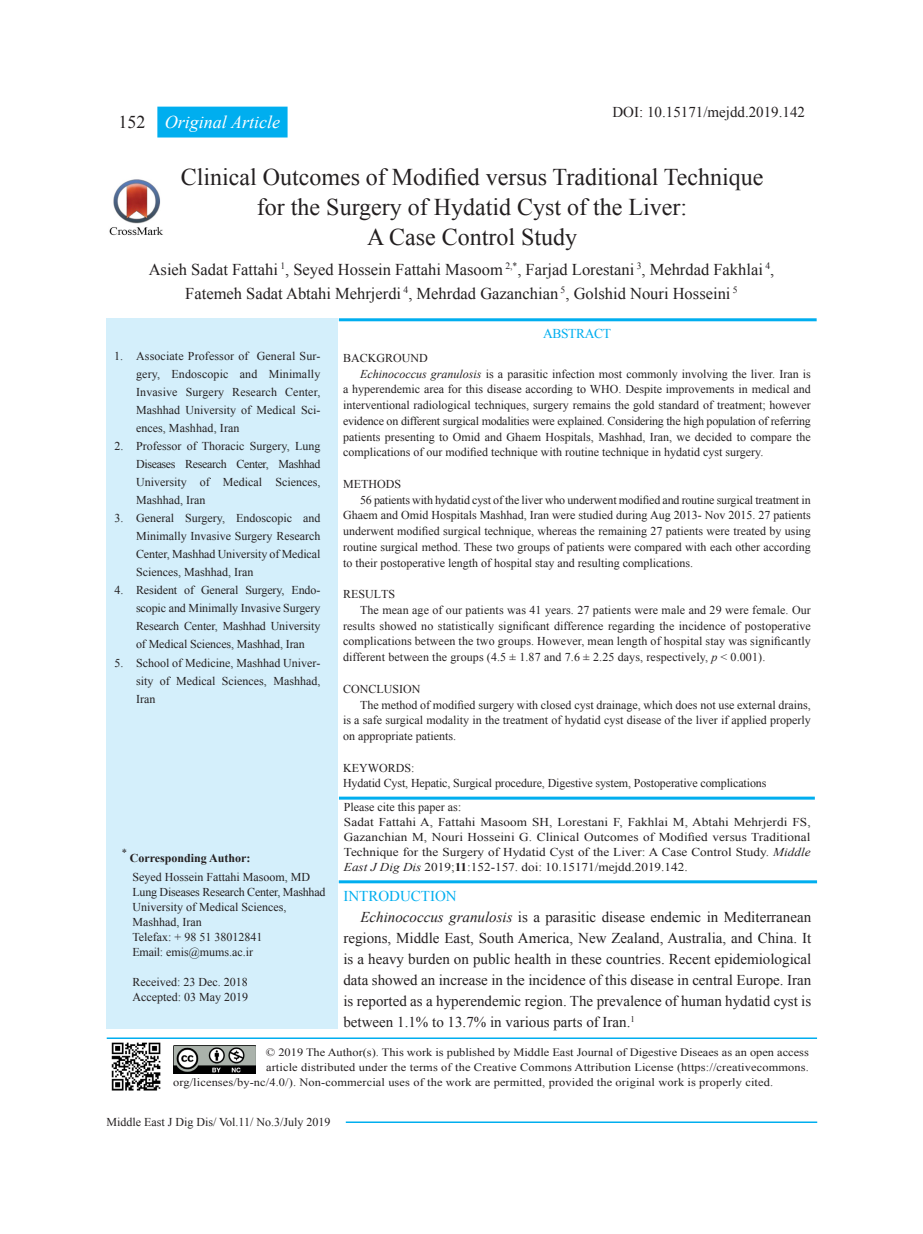
<style>
.page{position:relative;width:923px;height:1234px;background:#fff}
.page>*{position:absolute;margin:0;border:0;box-sizing:border-box;transform-origin:0 0}
.t1{font:24px/30px "Times New Roman";color:#231f20;text-align:center}
.t2{font:italic 18px "Times New Roman";color:#fff}
.t3{font:18px "Times New Roman";color:#231f20}
.t4{font:16.5px "Times New Roman";color:#231f20}
.t5{font:15px/21px "Times New Roman";color:#231f20;text-align:justify}
.t6{font:15px "Times New Roman";color:#00aeef}
.t7{font:13.5px "Times New Roman";letter-spacing:-.025em;color:#00aeef}
.t8{font:12px/18px "Times New Roman";color:#231f20;text-align:justify}
.t9{font:12px/15px "Times New Roman";color:#231f20;text-align:justify;scale:1.1 1}
.t10{font:12px/15px "Times New Roman";letter-spacing:-.02em;color:#231f20}
.t11{font:700 12px "Times New Roman";color:#231f20}
.t12{font:11.25px/15px "Times New Roman";letter-spacing:.01em;color:#231f20;scale:1.1 1}
.t13{font:10.5px "Times New Roman";color:#231f20}
.s1{font-style:italic}
.s2{font-weight:700}
</style>
<div class="page">
<hr style="left:346px;top:1121px;width:471px;height:1px;background:#00aeef">
<hr style="left:339px;top:796px;width:476px;height:3px;background:#00aeef">
<div style="left:106px;top:318px;width:231px;height:710px;background:#d4effb"></div>
<hr style="left:339px;top:880px;width:478px;height:3px;background:#00aeef">
<div style="left:158px;top:107px;width:129px;height:30px;background:#00aeef"></div>
<hr style="left:339px;top:318px;width:477px;height:3px;background:#00aeef">
<hr style="left:107px;top:1037px;width:710px;height:1px;background:#00aeef">
<img style="left:173px;top:1045px;width:82px;height:28px">
<img style="left:111px;top:1042px;width:50px;height:49px">
<img style="left:109px;top:179px;width:54px;height:57px">
<p class="t3" style="left:118px;top:110px;width:28px">152</p>
<p class="t2" style="left:165px;top:110px;width:117px">Original Article</p>
<p class="t5" style="left:612px;top:101px;width:194px">DOI: 10.15171/mejdd.2019.142</p>
<p class="t1" style="left:181px;top:162px;width:584px">Clinical Outcomes of Modified versus Traditional Technique for the Surgery of Hydatid Cyst of the Liver:</p>
<p class="t1" style="left:367px;top:222px;width:212px">A Case Control Study</p>
<p class="t4" style="left:149px;top:258px;width:627px">Asieh Sadat Fattahi <sup>1</sup>, Seyed Hossein Fattahi Masoom <sup>2,*</sup>, Farjad Lorestani <sup>3</sup>, Mehrdad Fakhlai <sup>4</sup>,</p>
<p class="t4" style="left:185px;top:282px;width:554px">Fatemeh Sadat Abtahi Mehrjerdi <sup>4</sup>, Mehrdad Gazanchian <sup>5</sup>, Golshid Nouri Hosseini <sup>5</sup></p>
<p class="t8" style="left:136px;top:347px;width:186px;text-indent:-22px">1. Associate Professor of General Sur&shy;gery, Endoscopic and Minimally Invasive Surgery Research Center, Mashhad University of Medical Sci&shy;ences, Mashhad, Iran</p>
<p class="t8" style="left:136px;top:437px;width:186px;text-indent:-22px">2. Professor of Thoracic Surgery, Lung Diseases Research Center, Mashhad University of Medical Sciences, Mashhad, Iran</p>
<p class="t8" style="left:136px;top:509px;width:186px;text-indent:-22px">3. General Surgery, Endoscopic and Minimally Invasive Surgery Research Center, Mashhad University of Medical Sciences, Mashhad, Iran</p>
<p class="t8" style="left:136px;top:581px;width:186px;text-indent:-22px">4. Resident of General Surgery, Endo&shy;scopic and Minimally Invasive Surgery Research Center, Mashhad University of Medical Sciences, Mashhad, Iran</p>
<p class="t8" style="left:136px;top:653px;width:186px;text-indent:-22px">5. School of Medicine, Mashhad Univer&shy;sity of Medical Sciences, Mashhad, Iran</p>
<p class="t13" style="left:122px;top:845px;width:7px">*</p>
<p class="t11" style="left:130px;top:849px;width:122px">Corresponding Author:</p>
<p class="t8" style="left:132px;top:867px;width:179px">Seyed Hossein Fattahi Masoom, MD</p>
<p class="t10" style="left:132px;top:884px;width:194px">Lung Diseases Research Center, Mashhad<br>University of Medical Sciences,</p>
<p class="t8" style="left:132px;top:912px;width:71px">Mashhad, Iran</p>
<p class="t8" style="left:132px;top:927px;width:131px">Telefax: + 98 51 38012841</p>
<p class="t8" style="left:132px;top:942px;width:122px">Email: emis@mums.ac.ir</p>
<p class="t8" style="left:132px;top:972px;width:117px">Received: 23 Dec. 2018</p>
<p class="t8" style="left:132px;top:987px;width:117px">Accepted: 03 May 2019</p>
<p class="t7" style="left:543px;top:324px;width:70px">ABSTRACT</p>
<p class="t8" style="left:343px;top:348px;width:86px">BACKGROUND</p>
<p class="t8" style="left:343px;top:365px;width:469px;line-height:15.8px;text-indent:17px"><span class="s1">Echinococcus granulosis</span> is a parasitic infection most commonly involving the liver. Iran is a hyperendemic area for this disease according to WHO. Despite improvements in medical and interventional radiological techniques, surgery remains the gold standard of treatment; however evidence on different surgical modalities were explained. Considering the high population of referring patients presenting to Omid and Ghaem Hospitals, Mashhad, Iran, we decided to compare the complications of our modified technique with routine technique in hydatid cyst surgery.</p>
<p class="t8" style="left:343px;top:474px;width:59px">METHODS</p>
<p class="t8" style="left:343px;top:491px;width:469px;line-height:15.8px;text-indent:17px">56 patients with hydatid cyst of the liver who underwent modified and routine surgical treatment in Ghaem and Omid Hospitals Mashhad, Iran were studied during Aug 2013- Nov 2015. 27 patients underwent modified surgical technique, whereas the remaining 27 patients were treated by using routine surgical method. These two groups of patients were compared with each other according to their postoperative length of hospital stay and resulting complications.</p>
<p class="t8" style="left:343px;top:585px;width:54px">RESULTS</p>
<p class="t8" style="left:343px;top:601px;width:469px;line-height:15.8px;text-indent:17px">The mean age of our patients was 41 years. 27 patients were male and 29 were female. Our results showed no statistically significant difference regarding the incidence of postoperative complications between the two groups. However, mean length of hospital stay was significantly different between the groups (4.5 ± 1.87 and 7.6 ± 2.25 days, respectively, <span class="s1">p</span> &lt; 0.001).</p>
<p class="t8" style="left:343px;top:679px;width:79px">CONCLUSION</p>
<p class="t8" style="left:343px;top:696px;width:469px;line-height:15.8px;text-indent:17px">The method of modified surgery with closed cyst drainage, which does not use external drains, is a safe surgical modality in the treatment of hydatid cyst disease of the liver if applied properly on appropriate patients.</p>
<p class="t8" style="left:343px;top:758px;width:73px">KEYWORDS:</p>
<p class="t8" style="left:343px;top:774px;width:425px">Hydatid Cyst, Hepatic, Surgical procedure, Digestive system, Postoperative complications</p>
<p class="t8" style="left:344px;top:798px;width:119px">Please cite this paper as:</p>
<p class="t9" style="left:344px;top:814px;width:426px">Sadat Fattahi A, Fattahi Masoom SH, Lorestani F, Fakhlai M, Abtahi Mehrjerdi FS, Gazanchian M, Nouri Hosseini G. Clinical Outcomes of Modified versus Traditional Technique for the Surgery of Hydatid Cyst of the Liver: A Case Control Study. <span class="s1">Middle East J Dig Dis</span> 2019;<span class="s2">11</span>:152-157. doi: 10.15171/mejdd.2019.142.</p>
<p class="t6" style="left:343px;top:885px;width:115px">INTRODUCTION</p>
<p class="t5" style="left:343px;top:905px;width:469px;text-indent:17px"><span class="s1">Echinococcus granulosis</span> is a parasitic disease endemic in Mediterranean regions, Middle East, South America, New Zealand, Australia, and China. It is a heavy burden on public health in these countries. Recent epidemiological data showed an increase in the incidence of this disease in central Europe. Iran is reported as a hyperendemic region. The prevalence of human hydatid cyst is between 1.1% to 13.7% in various parts of Iran.<sup>1</sup></p>
<p class="t12" style="left:266px;top:1043px;width:495px">© 2019 The Author(s). This work is published by Middle East Journal of Digestive Diseaes as an open access</p>
<p class="t12" style="left:173px;top:1058px;width:579px;text-indent:93px">article distributed under the terms of the Creative Commons Attribution License (https://creativecommons. org/licenses/by-nc/4.0/). Non-commercial uses of the work are permitted, provided the original work is properly cited.</p>
<p class="t8" style="left:106px;top:1112px;width:226px">Middle East J Dig Dis/ Vol.11/ No.3/July 2019</p>
</div>
